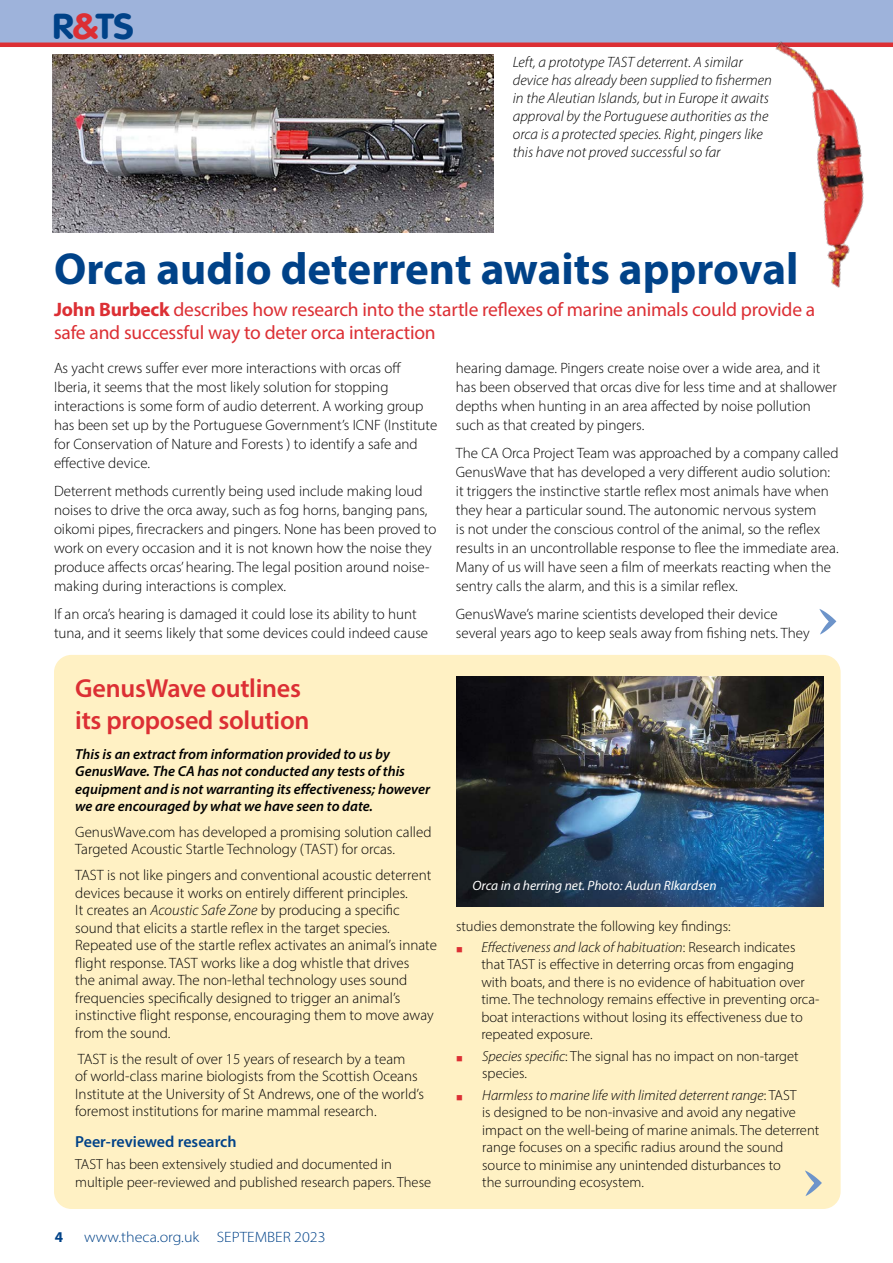
<style>
.page{position:relative;width:893px;height:1263px;background:#fff}
.page>*{position:absolute;margin:0;border:0;box-sizing:border-box;transform-origin:0 0}
.t1{font:700 45px "Myriad Pro";color:#004288}
.t2{font:700 36px "Vag Rounded";color:#004288;scale:1.07 1}
.t3{font:600 26.25px/31.5px "Myriad Pro";letter-spacing:-.01em;color:#dc2f34}
.t4{font:19.5px/23.4px "Myriad Pro";letter-spacing:-.01em;color:#dc2f34}
.t5{font:600 16.05px "Myriad Pro";color:#004288}
.t6{font:300 15px/19px "Myriad Pro";color:#000}
.t7{font:italic 300 15px/18px "Myriad Pro";color:#000}
.t8{font:300 15px "Myriad Pro";color:#004288;scale:1.07 1}
.t9{font:700 15px "Myriad Pro";color:#004288}
.t10{font:300 14.55px/17.4px "Myriad Pro";color:#000}
.t11{font:italic 600 14.55px/17.5px "Myriad Pro";color:#000}
.t12{font:italic 13.5px "Myriad Pro";color:#fff}
.s1{color:#dc2f34}
.s2{font-weight:700}
.s3{font-style:italic}
</style>
<div class="page">
<div style="left:0;top:0;width:893px;height:44px;background:#9eb3db"></div>
<hr style="left:0;top:43px;width:893px;height:4px;background:#dc2f34">
<svg style="left:819px;top:609px;width:17px;height:25px"></svg>
<div style="left:54px;top:655px;width:787px;height:554px;background:#fff1c4;border-radius:17px"></div>
<svg style="left:805px;top:1170px;width:17px;height:26px"></svg>
<img style="left:53px;top:55px;width:440px;height:178px">
<img style="left:763px;top:41px;width:130px;height:247px">
<img style="left:456px;top:676px;width:368px;height:231px">
<h2 class="t2" style="left:53px;top:5px;width:77px">R<span class="s1">&amp;</span>TS</h2>
<p class="t7" style="left:513px;top:52px;width:261px">Left, a prototype TAST deterrent. A similar device has already been supplied to fishermen in the Aleutian Islands, but in Europe it awaits approval by the Portuguese authorities as the orca is a protected species. Right, pingers like this have not proved successful so far</p>
<h1 class="t1" style="left:54px;top:239px;width:746px">Orca audio deterrent awaits approval</h1>
<h3 class="t4" style="left:54px;top:297px;width:763px"><span class="s2">John Burbeck</span> describes how research into the startle reflexes of marine animals could provide a safe and successful way to deter orca interaction</h3>
<p class="t6" style="left:54px;top:358px;width:385px">As yacht crews suffer ever more interactions with orcas off Iberia, it seems that the most likely solution for stopping interactions is some form of audio deterrent. A working group has been set up by the Portuguese Government’s ICNF (Institute for Conservation of Nature and Forests ) to identify a safe and effective device.</p>
<p class="t6" style="left:54px;top:481px;width:384px">Deterrent methods currently being used include making loud noises to drive the orca away, such as fog horns, banging pans, oikomi pipes, firecrackers and pingers. None has been proved to work on every occasion and it is not known how the noise they produce affects orcas’ hearing. The legal position around noise&shy;making during interactions is complex.</p>
<p class="t6" style="left:54px;top:604px;width:376px">If an orca’s hearing is damaged it could lose its ability to hunt tuna, and it seems likely that some devices could indeed cause</p>
<p class="t6" style="left:456px;top:358px;width:382px">hearing damage. Pingers create noise over a wide area, and it has been observed that orcas dive for less time and at shallower depths when hunting in an area affected by noise pollution such as that created by pingers.</p>
<p class="t6" style="left:456px;top:443px;width:384px">The CA Orca Project Team was approached by a company called GenusWave that has developed a very different audio solution: it triggers the instinctive startle reflex most animals have when they hear a particular sound. The autonomic nervous system<br>is not under the conscious control of the animal, so the reflex results in an uncontrollable response to flee the immediate area.<br>Many of us will have seen a film of meerkats reacting when the sentry calls the alarm, and this is a similar reflex.</p>
<p class="t6" style="left:456px;top:604px;width:355px">GenusWave’s marine scientists developed their device several years ago to keep seals away from fishing nets. They</p>
<h3 class="t3" style="left:75px;top:672px;width:236px">GenusWave outlines its proposed solution</h3>
<p class="t11" style="left:75px;top:744px;width:356px">This is an extract from information provided to us by GenusWave. The CA has not conducted any tests of this equipment and is not warranting its effectiveness; however we are encouraged by what we have seen to date.</p>
<p class="t6" style="left:75px;top:823px;width:358px;line-height:17.5px">GenusWave.com has developed a promising solution called<br>Targeted Acoustic Startle Technology (TAST) for orcas.</p>
<p class="t6" style="left:75px;top:866px;width:363px;line-height:17.5px">TAST is not like pingers and conventional acoustic deterrent devices because it works on entirely different principles.<br>It creates an <span class="s3">Acoustic Safe Zone</span> by producing a specific sound that elicits a startle reflex in the target species.<br>Repeated use of the startle reflex activates an animal’s innate flight response. TAST works like a dog whistle that drives<br>the animal away. The non-lethal technology uses sound frequencies specifically designed to trigger an animal’s instinctive flight response, encouraging them to move away from the sound.</p>
<p class="t6" style="left:75px;top:1050px;width:350px;line-height:17.5px">TAST is the result of over 15 years of research by a team<br>of world-class marine biologists from the Scottish Oceans Institute at the University of St Andrews, one of the world’s foremost institutions for marine mammal research.</p>
<p class="t5" style="left:75px;top:1131px;width:163px">Peer-reviewed research</p>
<p class="t10" style="left:75px;top:1156px;width:357px">TAST has been extensively studied and documented in multiple peer-reviewed and published research papers. These</p>
<p class="t9" style="left:55px;top:1227px;width:10px">4</p>
<p class="t8" style="left:84px;top:1227px;width:227px">www.theca.org.uk SEPTEMBER 2023</p>
<p class="t12" style="left:472px;top:877px;width:246px">Orca in a herring net. Photo: Audun RIkardsen</p>
<p class="t10" style="left:456px;top:917px;width:276px">studies demonstrate the following key findings:</p>
<p class="t10" style="left:481px;top:938px;width:339px;text-indent:-25px"><span class="s1">■</span> <span class="s3">Effectiveness and lack of habituation</span>: Research indicates that TAST is effective in deterring orcas from engaging with boats, and there is no evidence of habituation over time. The technology remains effective in preventing orca&shy;boat interactions without losing its effectiveness due to repeated exposure.</p>
<p class="t10" style="left:482px;top:1047px;width:318px;text-indent:-26px"><span class="s1">■</span> <span class="s3">Species specific</span>: The signal has no impact on non-target species.</p>
<p class="t10" style="left:482px;top:1086px;width:339px;text-indent:-26px"><span class="s1">■</span> <span class="s3">Harmless to marine life with limited deterrent range</span>: TAST<br>is designed to be non-invasive and avoid any negative impact on the well-being of marine animals. The deterrent range focuses on a specific radius around the sound source to minimise any unintended disturbances to<br>the surrounding ecosystem.</p>
</div>
